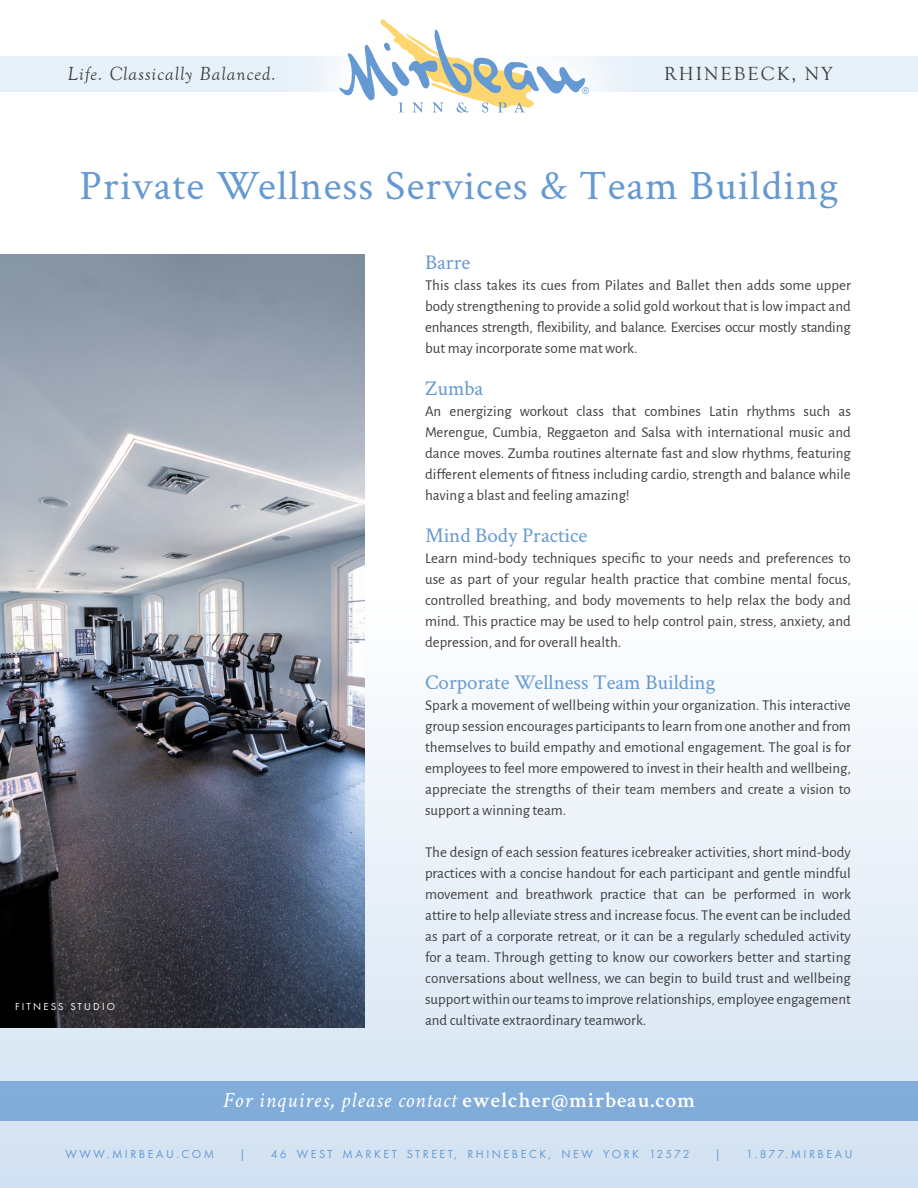
<style>
.page{position:relative;width:918px;height:1188px;background:#fff}
.page>*{position:absolute;margin:0;border:0;box-sizing:border-box;transform-origin:0 0}
.t1{font:42px "Crimson Text";letter-spacing:.03em;color:#6599d1}
.t2{font:italic 21.75px "Crimson Text";letter-spacing:.04em;color:#fff}
.t3{font:21px "Crimson Text";color:#6599d1}
.t4{font:italic 19.5px "Goudy Old Style T";letter-spacing:.05em;color:#3e3e3f}
.t5{font:19.5px "Goudy Old Style T";letter-spacing:.1em;color:#3e3e3f}
.t6{font:15px/21px "Alegreya Sans";color:#3e3e3f;text-align:justify}
.t7{font:12px "Futura PT";letter-spacing:.21em;color:#6599d1}
.t8{font:10.5px "Futura PT";letter-spacing:.21em;color:#fff}
.t9{font:9.15px "Euphemia CAS";color:#6599d1}
.s1{font-weight:600;font-style:normal}
</style>
<div class="page">
<div style="left:0;top:594px;width:918px;height:594px;background:linear-gradient(to bottom,#fefefe,#d1e1f1)"></div>
<div style="left:0;top:56px;width:918px;height:36px;background:#e7f1f9"></div>
<div style="left:299px;top:0;width:331px;height:155px;background:#fff"></div>
<svg style="left:339px;top:19px;width:246px;height:94px"></svg>
<img style="left:0;top:255px;width:364px;height:773px">
<div style="left:0;top:1082px;width:918px;height:39px;background:#81acda"></div>
<p class="t4" style="left:67px;top:63px;width:210px">Life. Classically Balanced.</p>
<p class="t9" style="left:582px;top:84px;width:9px">®</p>
<p class="t5" style="left:664px;top:63px;width:170px">RHINEBECK, NY</p>
<p class="t1" style="left:80px;top:157px;width:761px">Private Wellness Services &amp; Team Building</p>
<p class="t8" style="left:15px;top:1000px;width:102px">FITNESS STUDIO</p>
<p class="t3" style="left:425px;top:248px;width:47px">Barre</p>
<p class="t6" style="left:425px;top:274px;width:427px">This class takes its cues from Pilates and Ballet then adds some upper body strengthening to provide a solid gold workout that is low impact and enhances strength, flexibility, and balance. Exercises occur mostly standing but may incorporate some mat work.</p>
<p class="t3" style="left:425px;top:374px;width:60px">Zumba</p>
<p class="t6" style="left:425px;top:400px;width:427px">An energizing workout class that combines Latin rhythms such as Merengue, Cumbia, Reggaeton and Salsa with international music and dance moves. Zumba routines alternate fast and slow rhythms, featuring different elements of fitness including cardio, strength and balance while having a blast and feeling amazing!</p>
<p class="t3" style="left:425px;top:521px;width:164px">Mind Body Practice</p>
<p class="t6" style="left:425px;top:547px;width:427px">Learn mind-body techniques specific to your needs and preferences to use as part of your regular health practice that combine mental focus, controlled breathing, and body movements to help relax the body and mind. This practice may be used to help control pain, stress, anxiety, and depression, and for overall health.</p>
<p class="t3" style="left:425px;top:668px;width:292px">Corporate Wellness Team Building</p>
<p class="t6" style="left:425px;top:694px;width:427px">Spark a movement of wellbeing within your organization. This interactive group session encourages participants to learn from one another and from themselves to build empathy and emotional engagement. The goal is for employees to feel more empowered to invest in their health and wellbeing, appreciate the strengths of their team members and create a vision to support a winning team.</p>
<p class="t6" style="left:425px;top:841px;width:427px">The design of each session features icebreaker activities, short mind-body practices with a concise handout for each participant and gentle mindful movement and breathwork practice that can be performed in work attire to help alleviate stress and increase focus. The event can be included as part of a corporate retreat, or it can be a regularly scheduled activity for a team. Through getting to know our coworkers better and starting conversations about wellness, we can begin to build trust and wellbeing support within our teams to improve relationships, employee engagement and cultivate extraordinary teamwork.</p>
<p class="t2" style="left:223px;top:1088px;width:474px">For inquires, please contact <span class="s1">ewelcher@mirbeau.com</span></p>
<p class="t7" style="left:65px;top:1147px;width:150px">WWW.MIRBEAU.COM</p>
<p class="t7" style="left:239px;top:1147px;width:7px">|</p>
<p class="t7" style="left:271px;top:1147px;width:420px">46 WEST MARKET STREET, RHINEBECK, NEW YORK 12572</p>
<p class="t7" style="left:715px;top:1147px;width:7px">|</p>
<p class="t7" style="left:746px;top:1147px;width:108px">1.877.MIRBEAU</p>
</div>
